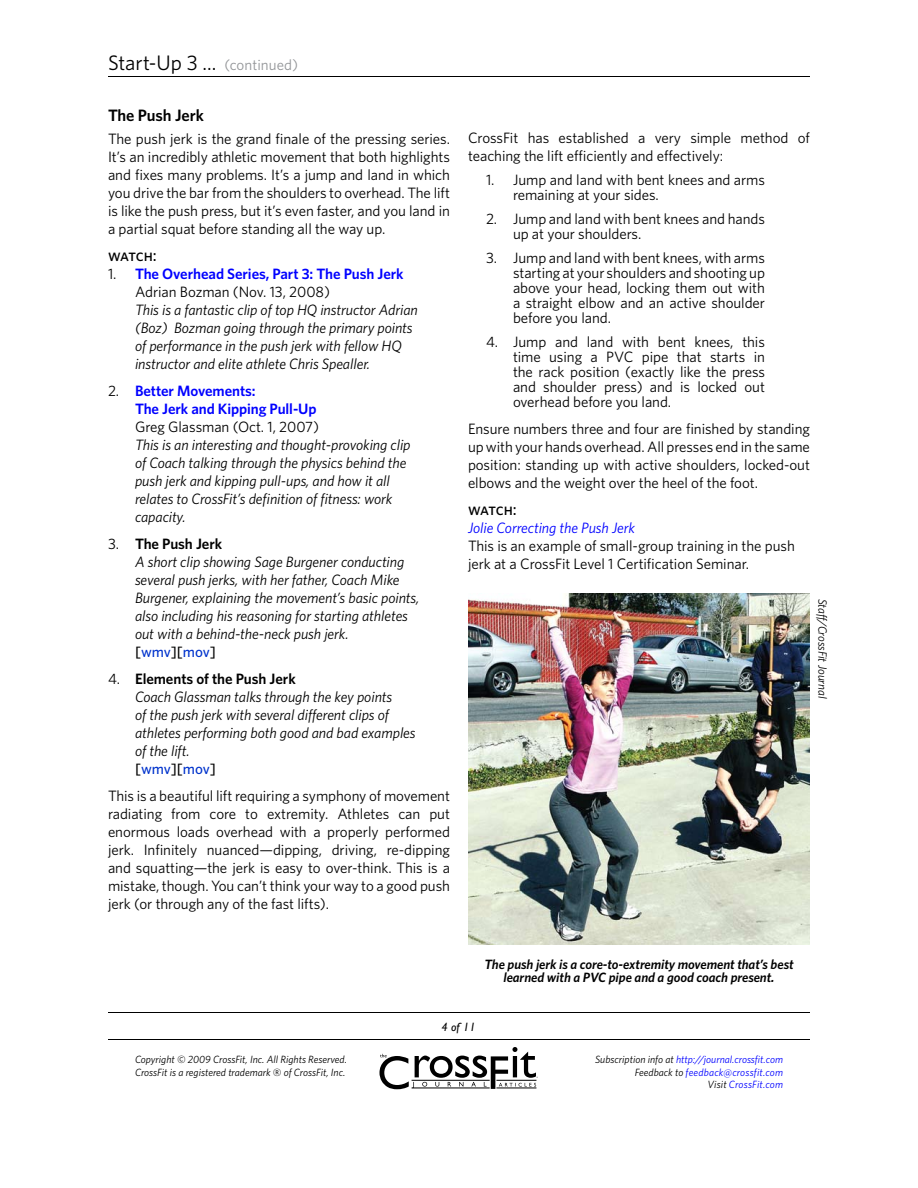
<style>
.page{position:relative;width:918px;height:1188px;background:#fff}
.page>*{position:absolute;margin:0;border:0;box-sizing:border-box;transform-origin:0 0}
.t1{font:21px "Whitney HTF";letter-spacing:-.005em;color:#000}
.t2{font:16.5px "Whitney HTF Medium SC";letter-spacing:-.02em;color:#000}
.t3{font:600 16.5px "Whitney HTF";letter-spacing:-.005em;color:#000}
.t4{font:15px/18px "Whitney HTF";letter-spacing:-.005em;color:#000;text-align:justify}
.t5{font:italic 15px/18px "Whitney HTF";letter-spacing:-.005em;color:#000}
.t6{font:600 15px/18px "Whitney HTF";letter-spacing:-.005em;color:#00f}
.t7{font:italic 15px "Whitney HTF";letter-spacing:-.005em;color:#00f}
.t8{font:italic 600 13.5px/13.5px "Whitney HTF";letter-spacing:-.005em;color:#000;text-align:center}
.t9{font:italic 12px "Whitney HTF";letter-spacing:-.005em;color:#000}
.t10{font:italic 12px "Gill Sans";color:#000}
.t11{font:italic 10.5px/12.6px "Whitney HTF";color:#00f;text-align:right}
.t12{font:italic 10.5px/12.6px "Whitney HTF";color:#000}
.s1{font-size:15px;color:#939598}
.s2{font-family:"Whitney";font-weight:400;color:#000}
.s3{font-weight:400;color:#000}
.s4{font-family:"Whitney";font-style:normal}
.s5{font-weight:600;font-style:normal}
.s6{font-weight:500;font-style:normal}
.s7{font-weight:500;font-style:normal;color:#03c}
.s8{color:#000}
</style>
<div class="page">
<svg style="left:379px;top:1047px;width:159px;height:42px"></svg>
<hr style="left:108px;top:1012px;width:702px;height:1px;background:#000">
<hr style="left:108px;top:1039px;width:702px;height:1px;background:#000">
<hr style="left:108px;top:76px;width:702px;height:1px;background:#000">
<img style="left:468px;top:594px;width:342px;height:351px">
<h1 class="t1" style="left:108px;top:50px;width:192px">Start-Up 3 ... <span class="s1">(continued)</span></h1>
<p class="t3" style="left:108px;top:105px;width:97px">The Push Jerk</p>
<p class="t4" style="left:108px;top:129px;width:344px">The push jerk is the grand finale of the pressing series.<br>It’s an incredibly athletic movement that both highlights and fixes many problems. It’s a jump and land in which you drive the bar from the shoulders to overhead. The lift is like the push press, but it’s even faster, and you land in a partial squat before standing all the way up.</p>
<p class="t2" style="left:108px;top:245px;width:50px">watch:</p>
<p class="t6" style="left:135px;top:264px;width:270px;text-indent:-27px"><span class="s2">1.</span> The Overhead Series, Part 3: The Push Jerk<br><span class="s3">Adrian Bozman (Nov. 13, 2008)</span></p>
<p class="t5" style="left:135px;top:300px;width:284px">This is a fantastic clip of top HQ instructor Adrian (Boz) Bozman going through the primary points of performance in the push jerk with fellow HQ instructor and elite athlete Chris Spealler.</p>
<p class="t6" style="left:135px;top:381px;width:183px;text-indent:-27px"><span class="s2">2.</span> Better Movements:<br>The Jerk and Kipping Pull-Up</p>
<p class="t4" style="left:135px;top:417px;width:186px">Greg Glassman (Oct. 1, 2007)</p>
<p class="t5" style="left:135px;top:435px;width:277px">This is an interesting and thought-provoking clip of Coach talking through the physics behind the push jerk and kipping pull-ups, and how it all relates to CrossFit’s definition of fitness: work capacity.</p>
<p class="t5" style="left:135px;top:534px;width:286px;text-indent:-27px"><span class="s4">3.</span> <span class="s5">The Push Jerk<br></span>A short clip showing Sage Burgener conducting several push jerks, with her father, Coach Mike Burgener, explaining the movement’s basic points, also including his reasoning for starting athletes out with a behind-the-neck push jerk. <span class="s6">[</span><span class="s7">wmv</span><span class="s6">][</span><span class="s7">mov</span><span class="s6">]</span></p>
<p class="t5" style="left:135px;top:669px;width:282px;text-indent:-27px"><span class="s4">4.</span> <span class="s5">Elements of the Push Jerk<br></span>Coach Glassman talks through the key points<br>of the push jerk with several different clips of athletes performing both good and bad examples of the lift.<br><span class="s6">[</span><span class="s7">wmv</span><span class="s6">][</span><span class="s7">mov</span><span class="s6">]</span></p>
<p class="t4" style="left:108px;top:786px;width:344px">This is a beautiful lift requiring a symphony of movement radiating from core to extremity. Athletes can put enormous loads overhead with a properly performed jerk. Infinitely nuanced—dipping, driving, re-dipping and squatting—the jerk is easy to over-think. This is a mistake, though. You can’t think your way to a good push jerk (or through any of the fast lifts).</p>
<p class="t4" style="left:468px;top:129px;width:344px">CrossFit has established a very simple method of teaching the lift efficiently and effectively:</p>
<p class="t4" style="left:513px;top:172px;width:254px;line-height:15px;text-indent:-27px">1. Jump and land with bent knees and arms remaining at your sides.</p>
<p class="t4" style="left:513px;top:211px;width:253px;line-height:15px;text-indent:-27px">2. Jump and land with bent knees and hands up at your shoulders.</p>
<p class="t4" style="left:513px;top:250px;width:254px;line-height:15px;text-indent:-27px">3. Jump and land with bent knees, with arms starting at your shoulders and shooting up above your head, locking them out with a straight elbow and an active shoulder before you land.</p>
<p class="t4" style="left:513px;top:334px;width:254px;line-height:15px;text-indent:-27px">4. Jump and land with bent knees, this time using a PVC pipe that starts in the rack position (exactly like the press and shoulder press) and is locked out overhead before you land.</p>
<p class="t4" style="left:468px;top:420px;width:344px">Ensure numbers three and four are finished by standing up with your hands overhead. All presses end in the same position: standing up with active shoulders, locked-out elbows and the weight over the heel of the foot.</p>
<p class="t2" style="left:468px;top:500px;width:50px">watch:</p>
<p class="t7" style="left:468px;top:519px;width:169px">Jolie Correcting the Push Jerk</p>
<p class="t4" style="left:468px;top:537px;width:328px">This is an example of small-group training in the push jerk at a CrossFit Level 1 Certification Seminar.</p>
<p class="t9" style="left:830px;top:598px;width:101px;rotate:90deg">Staff/CrossFit Journal</p>
<p class="t8" style="left:484px;top:957px;width:311px">The push jerk is a core-to-extremity movement that’s best learned with a PVC pipe and a good coach present.</p>
<p class="t10" style="left:442px;top:1020px;width:36px">4 of 11</p>
<p class="t12" style="left:135px;top:1053px;width:214px">Copyright © 2009 CrossFit, Inc. All Rights Reserved.<br>CrossFit is a registered trademark ‰ of CrossFit, Inc.</p>
<p class="t11" style="left:595px;top:1053px;width:189px"><span class="s8">Subscription info at</span> http://journal.crossfit.com<br><span class="s8">Feedback to</span> feedback@crossfit.com<br><span class="s8">Visit</span> CrossFit.com</p>
</div>
